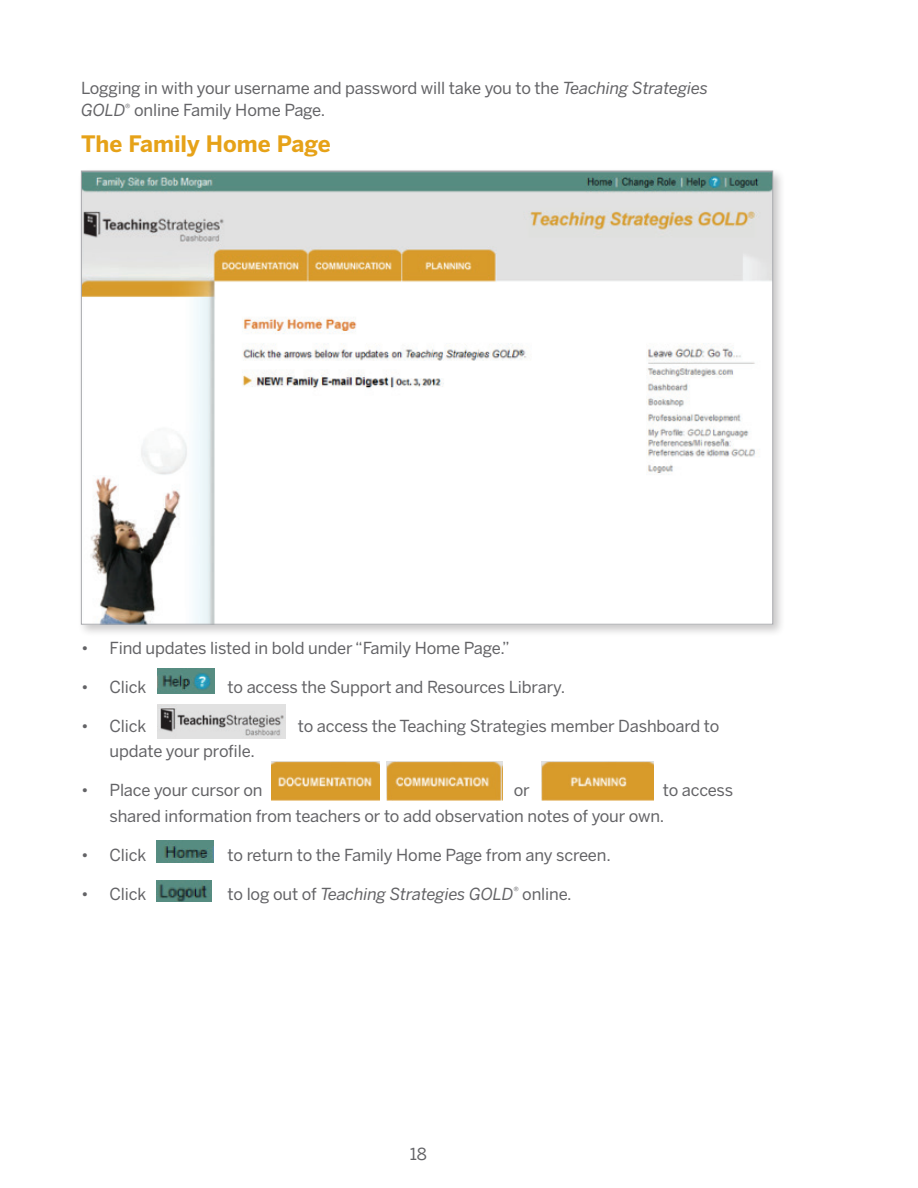
<style>
.page{position:relative;width:918px;height:1188px;background:#fff}
.page>*{position:absolute;margin:0;border:0;box-sizing:border-box;transform-origin:0 0}
.t1{font:700 22.5px "Benton Sans";color:#e6a218}
.t2{font:16.5px/22.5px "Benton Sans";letter-spacing:-.01em;color:#636366}
.t3{font:italic 16.5px "Benton Sans";letter-spacing:-.01em;color:#636366}
.s1{font-style:italic}
.s2{font-style:normal}
</style>
<div class="page">
<div style="left:78px;top:167px;width:708px;height:471px;background:#231f20;opacity:.25"></div>
<img style="left:83px;top:173px;width:688px;height:450px">
<img style="left:158px;top:668px;width:57px;height:25px">
<img style="left:158px;top:705px;width:128px;height:33px">
<img style="left:271px;top:761px;width:109px;height:39px">
<img style="left:387px;top:761px;width:115px;height:39px">
<img style="left:541px;top:761px;width:112px;height:39px">
<img style="left:156px;top:841px;width:57px;height:22px">
<img style="left:156px;top:880px;width:56px;height:22px">
<p class="t2" style="left:81px;top:77px;width:629px">Logging in with your username and password will take you to the <span class="s1">Teaching Strategies<br>GOLD</span><sup>®</sup> online Family Home Page.</p>
<h1 class="t1" style="left:81px;top:131px;width:251px">The Family Home Page</h1>
<p class="t2" style="left:81px;top:637px;width:430px">• Find updates listed in bold under “Family Home Page.”</p>
<p class="t2" style="left:81px;top:676px;width:67px">• Click</p>
<p class="t2" style="left:228px;top:676px;width:339px">to access the Support and Resources Library.</p>
<p class="t2" style="left:81px;top:715px;width:67px">• Click</p>
<p class="t2" style="left:298px;top:715px;width:423px">to access the Teaching Strategies member Dashboard to</p>
<p class="t2" style="left:109px;top:740px;width:147px">update your profile.</p>
<p class="t2" style="left:81px;top:779px;width:183px">• Place your cursor on</p>
<p class="t2" style="left:514px;top:779px;width:18px">or</p>
<p class="t2" style="left:109px;top:778px;width:625px;line-height:25.5px;text-indent:553px">to access shared information from teachers or to add observation notes of your own.</p>
<p class="t2" style="left:81px;top:844px;width:67px">• Click</p>
<p class="t2" style="left:228px;top:844px;width:385px">to return to the Family Home Page from any screen.</p>
<p class="t2" style="left:81px;top:883px;width:67px">• Click</p>
<p class="t3" style="left:228px;top:884px;width:346px"><span class="s2">to log out of</span> Teaching Strategies GOLD<sup>®</sup> <span class="s2">online.</span></p>
<p class="t2" style="left:410px;top:1143px;width:19px">18</p>
</div>
